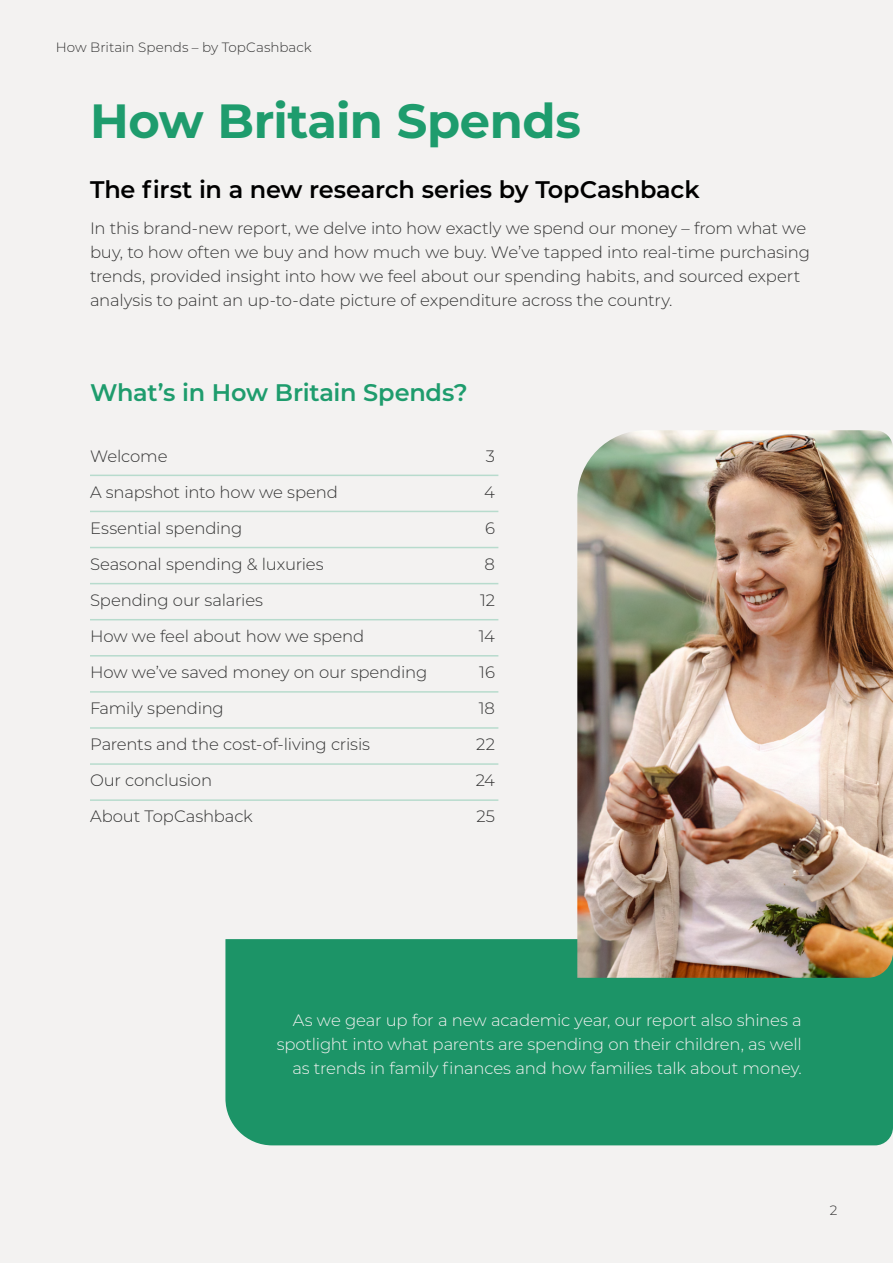
<style>
.page{position:relative;width:893px;height:1263px;background:#f3f2f1}
.page>*{position:absolute;margin:0;border:0;box-sizing:border-box;transform-origin:0 0}
.t1{font:700 48px "Montserrat";letter-spacing:-.01em;color:#1e9c6d}
.t2{font:600 24px "Montserrat";letter-spacing:-.01em;color:#000}
.t3{font:600 24px "Montserrat";letter-spacing:-.01em;color:#1e9c6d}
.t4{font:300 16.5px/24px "Montserrat";letter-spacing:-.01em;color:#333}
.t5{font:300 16.5px/24px "Montserrat";letter-spacing:-.01em;color:#f3f2f1;text-align:right}
.t6{font:300 13.5px "Montserrat";color:#333}
</style>
<div class="page">
<hr style="left:90px;top:511px;width:408px;height:1px;background:#b7dbcd">
<hr style="left:90px;top:547px;width:408px;height:1px;background:#b7dbcd">
<hr style="left:90px;top:583px;width:408px;height:1px;background:#b7dbcd">
<hr style="left:90px;top:619px;width:408px;height:1px;background:#b7dbcd">
<hr style="left:90px;top:655px;width:408px;height:1px;background:#b7dbcd">
<hr style="left:90px;top:727px;width:408px;height:2px;background:#b7dbcd">
<hr style="left:90px;top:691px;width:408px;height:2px;background:#b7dbcd">
<hr style="left:90px;top:475px;width:408px;height:1px;background:#b7dbcd">
<hr style="left:90px;top:763px;width:408px;height:2px;background:#b7dbcd">
<hr style="left:90px;top:799px;width:408px;height:2px;background:#b7dbcd">
<div style="left:225px;top:939px;width:668px;height:206px;background:#1c9467"></div>
<img style="left:577px;top:430px;width:316px;height:548px">
<p class="t6" style="left:56px;top:38px;width:258px">How Britain Spends – by TopCashback</p>
<h1 class="t1" style="left:90px;top:86px;width:492px">How Britain Spends</h1>
<h2 class="t2" style="left:90px;top:172px;width:611px">The first in a new research series by TopCashback</h2>
<p class="t4" style="left:90px;top:216px;width:722px">In this brand-new report, we delve into how exactly we spend our money – from what we buy, to how often we buy and how much we buy. We’ve tapped into real-time purchasing trends, provided insight into how we feel about our spending habits, and sourced expert analysis to paint an up-to-date picture of expenditure across the country.</p>
<h2 class="t3" style="left:90px;top:375px;width:379px">What’s in How Britain Spends?</h2>
<p class="t4" style="left:90px;top:444px;width:79px">Welcome</p>
<p class="t4" style="left:486px;top:444px;width:11px">3</p>
<p class="t4" style="left:90px;top:480px;width:250px">A snapshot into how we spend</p>
<p class="t4" style="left:484px;top:480px;width:12px">4</p>
<p class="t4" style="left:90px;top:516px;width:154px">Essential spending</p>
<p class="t4" style="left:485px;top:516px;width:11px">6</p>
<p class="t4" style="left:90px;top:552px;width:235px">Seasonal spending &amp; luxuries</p>
<p class="t4" style="left:485px;top:552px;width:12px">8</p>
<p class="t4" style="left:90px;top:588px;width:175px">Spending our salaries</p>
<p class="t4" style="left:480px;top:588px;width:16px">12</p>
<p class="t4" style="left:90px;top:624px;width:276px">How we feel about how we spend</p>
<p class="t4" style="left:479px;top:624px;width:18px">14</p>
<p class="t4" style="left:90px;top:660px;width:339px">How we’ve saved money on our spending</p>
<p class="t4" style="left:479px;top:660px;width:17px">16</p>
<p class="t4" style="left:90px;top:696px;width:135px">Family spending</p>
<p class="t4" style="left:479px;top:696px;width:18px">18</p>
<p class="t4" style="left:90px;top:732px;width:282px">Parents and the cost-of-living crisis</p>
<p class="t4" style="left:476px;top:732px;width:20px">22</p>
<p class="t4" style="left:90px;top:768px;width:124px">Our conclusion</p>
<p class="t4" style="left:476px;top:768px;width:21px">24</p>
<p class="t4" style="left:90px;top:804px;width:164px">About TopCashback</p>
<p class="t4" style="left:476px;top:804px;width:20px">25</p>
<p class="t5" style="left:277px;top:1008px;width:527px">As we gear up for a new academic year, our report also shines a spotlight into what parents are spending on their children, as well as trends in family finances and how families talk about money.</p>
<p class="t6" style="left:830px;top:1201px;width:9px">2</p>
</div>
